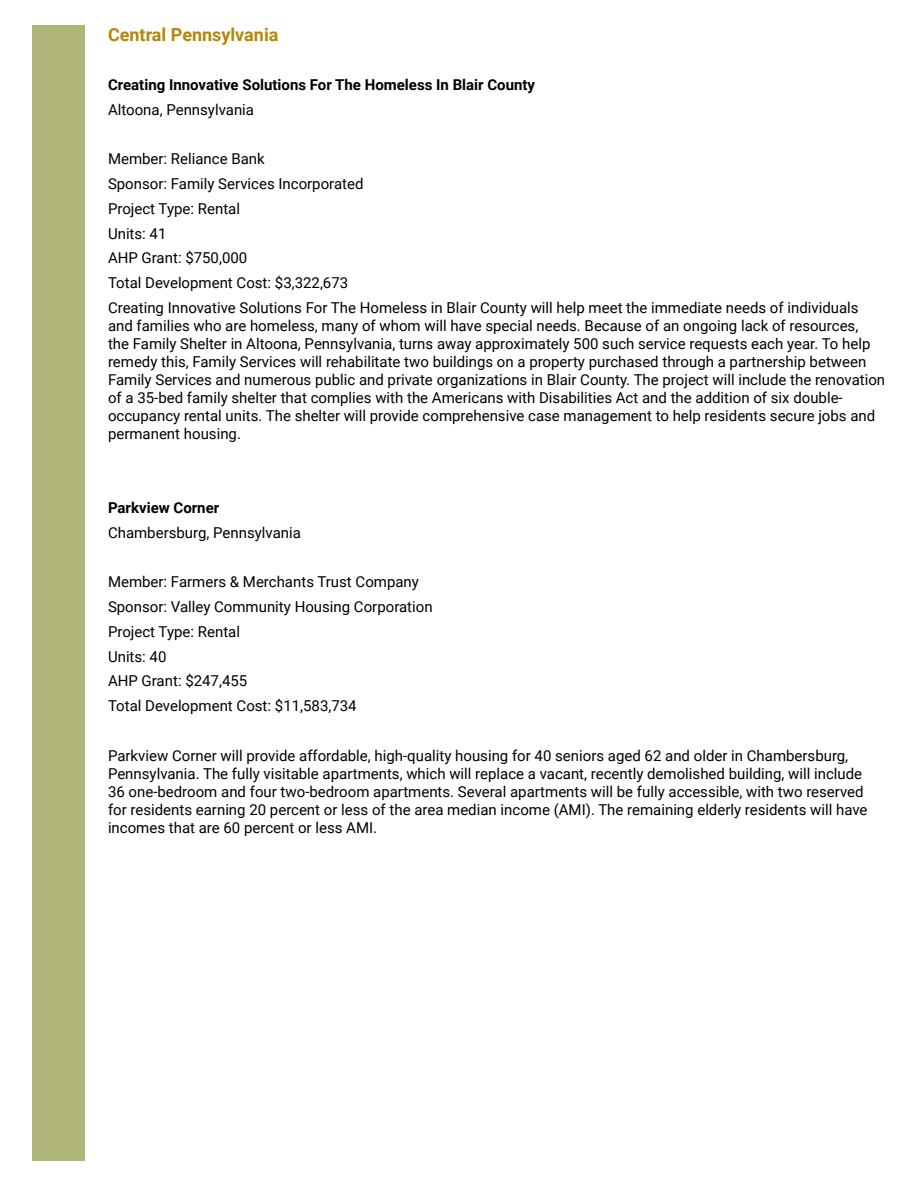
<style>
.page{position:relative;width:918px;height:1188px;background:#fff}
.page>*{position:absolute;margin:0;border:0;box-sizing:border-box;transform-origin:0 0}
.t1{font:700 18px "Roboto";color:#b38808}
.t2{font:15px/24.8px "Roboto";color:#000}
.t3{font:700 15px "Roboto";color:#000}
</style>
<div class="page">
<div style="left:32px;top:26px;width:53px;height:1135px;background:#b0b579"></div>
<p class="t1" style="left:108px;top:21px;width:172px">Central Pennsylvania</p>
<p class="t3" style="left:108px;top:74px;width:429px">Creating Innovative Solutions For The Homeless In Blair County</p>
<p class="t2" style="left:108px;top:96px;width:148px">Altoona, Pennsylvania</p>
<p class="t2" style="left:108px;top:146px;width:752px">Member: Reliance Bank<br>Sponsor: Family Services Incorporated<br>Project Type: Rental<br>Units: 41<br>AHP Grant: $750,000<br>Total Development Cost: $3,322,673<br>Creating Innovative Solutions For The Homeless in Blair County will help meet the immediate needs of individuals</p>
<p class="t2" style="left:108px;top:316px;width:779px;line-height:18px">and families who are homeless, many of whom will have special needs. Because of an ongoing lack of resources,<br>the Family Shelter in Altoona, Pennsylvania, turns away approximately 500 such service requests each year. To help remedy this, Family Services will rehabilitate two buildings on a property purchased through a partnership between Family Services and numerous public and private organizations in Blair County. The project will include the renovation of a 35-bed family shelter that complies with the Americans with Disabilities Act and the addition of six double&shy;occupancy rental units. The shelter will provide comprehensive case management to help residents secure jobs and permanent housing.</p>
<p class="t3" style="left:108px;top:497px;width:113px">Parkview Corner</p>
<p class="t2" style="left:108px;top:519px;width:194px">Chambersburg, Pennsylvania</p>
<p class="t2" style="left:108px;top:569px;width:326px">Member: Farmers &amp; Merchants Trust Company<br>Sponsor: Valley Community Housing Corporation<br>Project Type: Rental<br>Units: 40<br>AHP Grant: $247,455<br>Total Development Cost: $11,583,734</p>
<p class="t2" style="left:108px;top:746px;width:761px;line-height:18px">Parkview Corner will provide affordable, high-quality housing for 40 seniors aged 62 and older in Chambersburg, Pennsylvania. The fully visitable apartments, which will replace a vacant, recently demolished building, will include 36 one-bedroom and four two-bedroom apartments. Several apartments will be fully accessible, with two reserved for residents earning 20 percent or less of the area median income (AMI). The remaining elderly residents will have incomes that are 60 percent or less AMI.</p>
</div>
